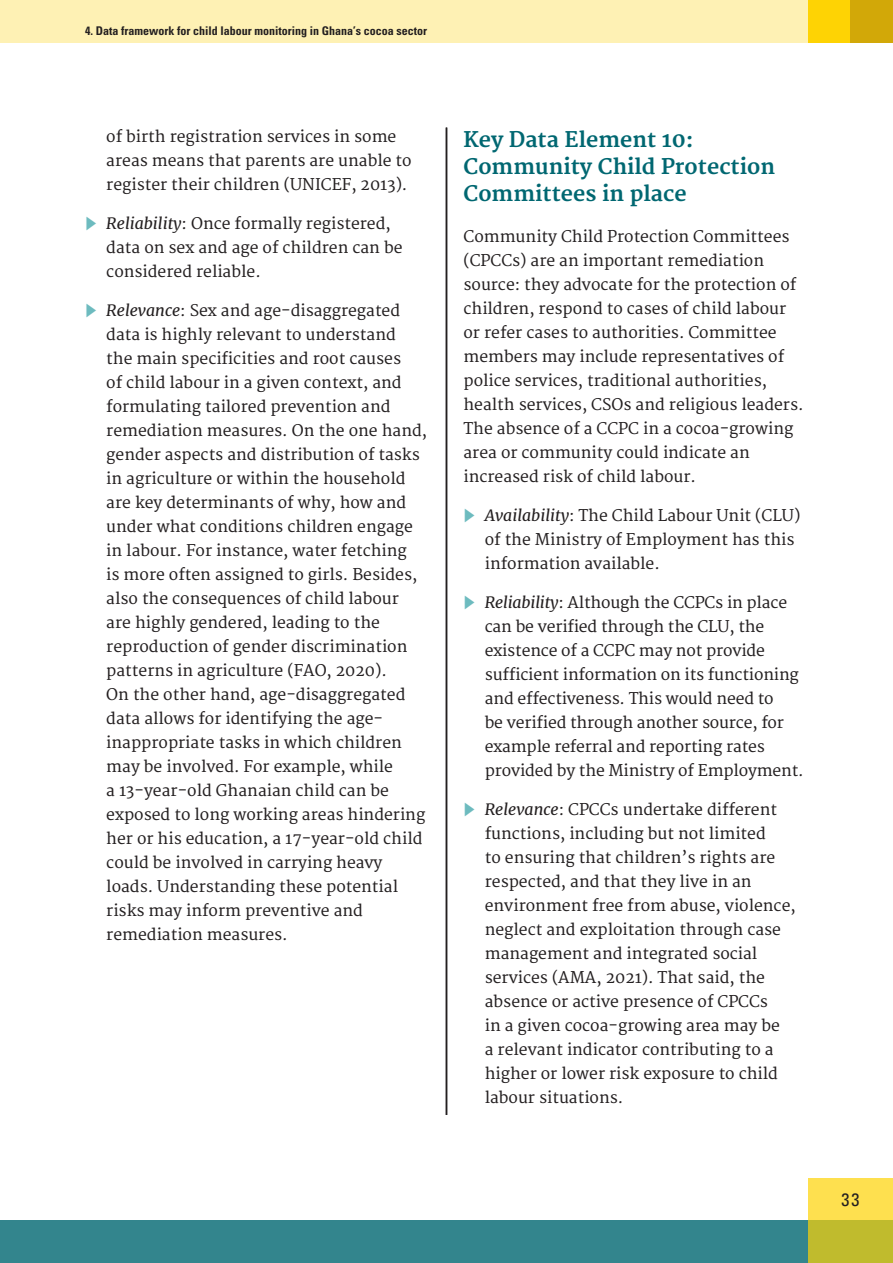
<style>
.page{position:relative;width:893px;height:1263px;background:#fff}
.page>*{position:absolute;margin:0;border:0;box-sizing:border-box;transform-origin:0 0}
.Heading_03{font:700 21px/27px "Merriweather";color:#006771}
.t1{font:condensed 18px "Univers LT Std";color:#231f20}
.Main_text{font:15.75px/24px "Merriweather";color:#231f20}
.t2{font:700 condensed 12px "Univers LT Std";color:#231f20}
.s1{font-family:"Minion Pro";font-size:29.25px;color:#6dbbbf}
.s2{font-style:italic}
</style>
<div class="page">
<div style="left:808px;top:0;width:42px;height:43px;background:#fed304"></div>
<div style="left:850px;top:0;width:43px;height:43px;background:#d2a808"></div>
<div style="left:0;top:0;width:808px;height:43px;background:#fef1b4"></div>
<hr style="left:0;top:0;width:1px;height:43px;background:#fed304">
<div style="left:0;top:1220px;width:893px;height:43px;background:#33858d"></div>
<hr style="left:0;top:1220px;width:1px;height:43px;background:#006771">
<svg style="left:808px;top:1178px;width:85px;height:85px;background:#decd3d"></svg>
<hr style="left:446px;top:128px;width:1px;height:987px;background:#231f20">
<p class="t2" style="left:85px;top:23px;width:343px">4. Data framework for child labour monitoring in Ghana’s cocoa sector</p>
<p class="Main_text" style="left:106px;top:125px;width:307px">of birth registration services in some areas means that parents are unable to register their children (UNICEF, 2013).</p>
<p class="Main_text" style="left:106px;top:212px;width:298px;text-indent:-21px"><span class="s1">▶</span> <span class="s2">Reliability</span>: Once formally registered, data on sex and age of children can be considered reliable.</p>
<p class="Main_text" style="left:106px;top:299px;width:322px;text-indent:-21px"><span class="s1">▶</span> <span class="s2">Relevance</span>: Sex and age-disaggregated data is highly relevant to understand<br>the main specificities and root causes<br>of child labour in a given context, and formulating tailored prevention and remediation measures. On the one hand, gender aspects and distribution of tasks in agriculture or within the household are key determinants of why, how and under what conditions children engage in labour. For instance, water fetching<br>is more often assigned to girls. Besides, also the consequences of child labour are highly gendered, leading to the reproduction of gender discrimination patterns in agriculture (FAO, 2020).<br>On the other hand, age-disaggregated data allows for identifying the age&shy;inappropriate tasks in which children may be involved. For example, while<br>a 13-year-old Ghanaian child can be exposed to long working areas hindering her or his education, a 17-year-old child could be involved in carrying heavy loads. Understanding these potential risks may inform preventive and remediation measures.</p>
<p class="Heading_03" style="left:463px;top:127px;width:313px">Key Data Element 10:<br>Community Child Protection<br>Committees in place</p>
<p class="Main_text" style="left:463px;top:225px;width:342px">Community Child Protection Committees (CPCCs) are an important remediation source: they advocate for the protection of children, respond to cases of child labour or refer cases to authorities. Committee members may include representatives of police services, traditional authorities, health services, CSOs and religious leaders.<br>The absence of a CCPC in a cocoa-growing area or community could indicate an increased risk of child labour.</p>
<p class="Main_text" style="left:485px;top:504px;width:317px;text-indent:-21px"><span class="s1">▶</span> <span class="s2">Availability</span>: The Child Labour Unit (CLU) of the Ministry of Employment has this information available.</p>
<p class="Main_text" style="left:485px;top:591px;width:320px;text-indent:-21px"><span class="s1">▶</span> <span class="s2">Reliability</span>: Although the CCPCs in place can be verified through the CLU, the existence of a CCPC may not provide sufficient information on its functioning and effectiveness. This would need to<br>be verified through another source, for example referral and reporting rates provided by the Ministry of Employment.</p>
<p class="Main_text" style="left:485px;top:798px;width:312px;text-indent:-21px"><span class="s1">▶</span> <span class="s2">Relevance</span>: CPCCs undertake different functions, including but not limited<br>to ensuring that children’s rights are respected, and that they live in an environment free from abuse, violence, neglect and exploitation through case management and integrated social services (AMA, 2021). That said, the absence or active presence of CPCCs<br>in a given cocoa-growing area may be<br>a relevant indicator contributing to a higher or lower risk exposure to child labour situations.</p>
<p class="t1" style="left:842px;top:1189px;width:19px">33</p>
</div>
